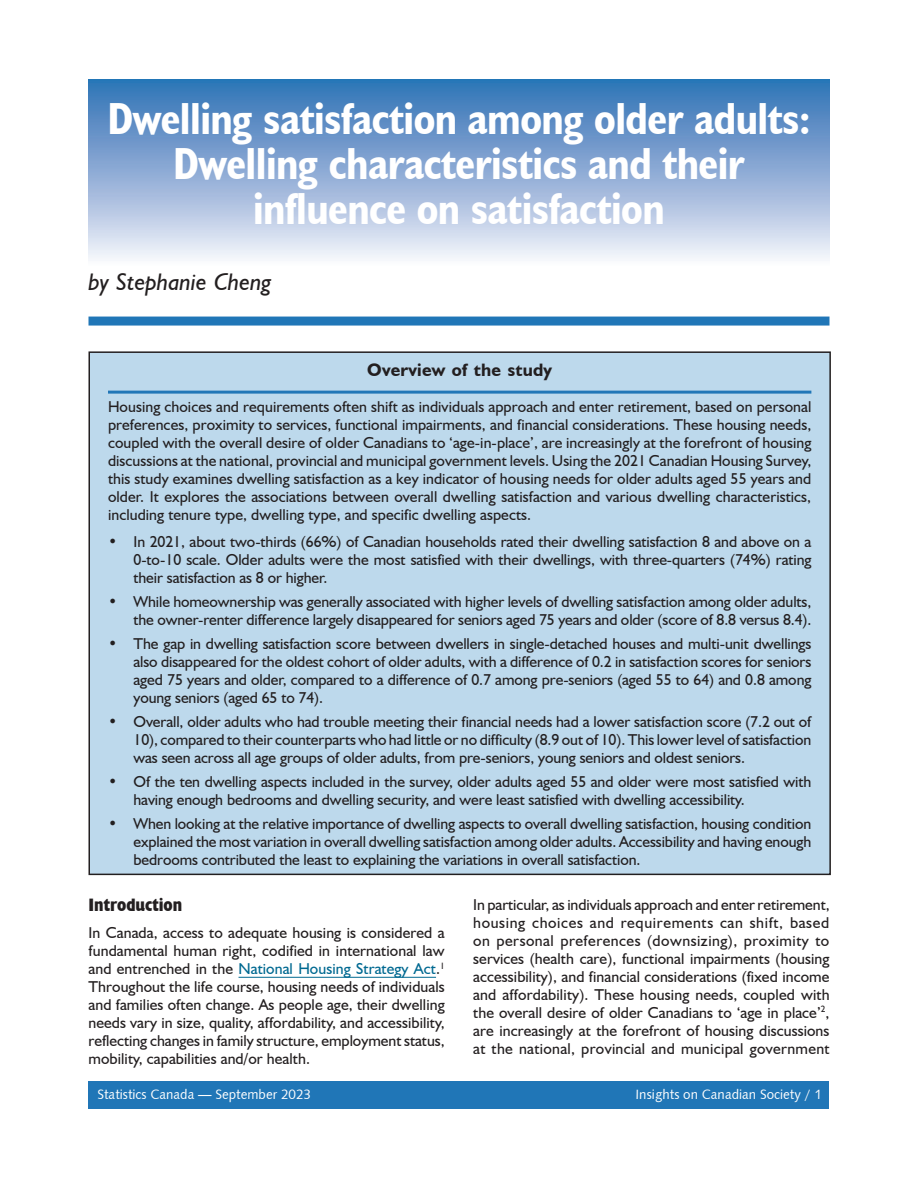
<style>
.page{position:relative;width:918px;height:1188px;background:#fff}
.page>*{position:absolute;margin:0;border:0;box-sizing:border-box;transform-origin:0 0}
.t1{font:700 condensed 45px/45px "Humanist 521 BT";letter-spacing:-.015em;color:#fff;text-align:center}
.t2{font:italic 24px "Humanist 521 BT";color:#231f20}
.t3{font:700 18px "Humanist 521 BT";letter-spacing:.01em;color:#231f20}
.t4{font:700 condensed 18px "Humanist 521 BT Xtra";color:#231f20}
.t5{font:15.75px/18px "Humanist 521 BT";letter-spacing:-.005em;color:#231f20;text-align:justify}
.t6{font:13.5px "Humanist 531 BT Roman A";color:#fff}
.s1{color:#006991}
</style>
<div class="page">
<div style="left:88px;top:1081px;width:742px;height:27px;background:#2076b7"></div>
<div style="left:88px;top:80px;width:742px;height:185px;background:linear-gradient(to bottom,#2c6eb4,#f6f2fa)"></div>
<div style="left:89px;top:352px;width:741px;height:522px;background:#bdd9ec"></div>
<hr style="left:108px;top:391px;width:703px;height:3px;background:#2076b7">
<div style="left:88px;top:317px;width:742px;height:9px;background:#2076b7"></div>
<hr style="left:239px;top:977px;width:197px;height:1px;background:#006991">
<h1 class="t1" style="left:107px;top:95px;width:705px">Dwelling satisfaction among older adults:<br>Dwelling characteristics and their influence on satisfaction</h1>
<h2 class="t2" style="left:88px;top:267px;width:185px">by Stephanie Cheng</h2>
<p class="t3" style="left:367px;top:358px;width:186px">Overview of the study</p>
<p class="t5" style="left:108px;top:397px;width:705px">Housing choices and requirements often shift as individuals approach and enter retirement, based on personal preferences, proximity to services, functional impairments, and financial considerations. These housing needs, coupled with the overall desire of older Canadians to ‘age-in-place’, are increasingly at the forefront of housing discussions at the national, provincial and municipal government levels. Using the 2021 Canadian Housing Survey, this study examines dwelling satisfaction as a key indicator of housing needs for older adults aged 55 years and older. It explores the associations between overall dwelling satisfaction and various dwelling characteristics, including tenure type, dwelling type, and specific dwelling aspects.</p>
<p class="t5" style="left:133px;top:532px;width:680px;text-indent:-25px">• In 2021, about two-thirds (66%) of Canadian households rated their dwelling satisfaction 8 and above on a 0-to-10 scale. Older adults were the most satisfied with their dwellings, with three-quarters (74%) rating their satisfaction as 8 or higher.</p>
<p class="t5" style="left:108px;top:592px;width:705px;text-align:right">• While homeownership was generally associated with higher levels of dwelling satisfaction among older adults, the owner-renter difference largely disappeared for seniors aged 75 years and older (score of 8.8 versus 8.4).</p>
<p class="t5" style="left:133px;top:634px;width:680px;text-indent:-25px">• The gap in dwelling satisfaction score between dwellers in single-detached houses and multi-unit dwellings also disappeared for the oldest cohort of older adults, with a difference of 0.2 in satisfaction scores for seniors aged 75 years and older, compared to a difference of 0.7 among pre-seniors (aged 55 to 64) and 0.8 among young seniors (aged 65 to 74).</p>
<p class="t5" style="left:133px;top:712px;width:679px;text-indent:-25px">• Overall, older adults who had trouble meeting their financial needs had a lower satisfaction score (7.2 out of 10), compared to their counterparts who had little or no difficulty (8.9 out of 10). This lower level of satisfaction was seen across all age groups of older adults, from pre-seniors, young seniors and oldest seniors.</p>
<p class="t5" style="left:133px;top:772px;width:679px;text-indent:-25px">• Of the ten dwelling aspects included in the survey, older adults aged 55 and older were most satisfied with having enough bedrooms and dwelling security, and were least satisfied with dwelling accessibility.</p>
<p class="t5" style="left:133px;top:814px;width:679px;text-indent:-25px">• When looking at the relative importance of dwelling aspects to overall dwelling satisfaction, housing condition explained the most variation in overall dwelling satisfaction among older adults. Accessibility and having enough bedrooms contributed the least to explaining the variations in overall satisfaction.</p>
<p class="t4" style="left:88px;top:894px;width:95px">Introduction</p>
<p class="t5" style="left:88px;top:924px;width:358px">In Canada, access to adequate housing is considered a fundamental human right, codified in international law and entrenched in the <span class="s1">National Housing Strategy Act</span>.<sup>1<br></sup>Throughout the life course, housing needs of individuals and families often change. As people age, their dwelling needs vary in size, quality, affordability, and accessibility, reflecting changes in family structure, employment status, mobility, capabilities and/or health.</p>
<p class="t5" style="left:473px;top:895px;width:358px">In particular, as individuals approach and enter retirement, housing choices and requirements can shift, based on personal preferences (downsizing), proximity to services (health care), functional impairments (housing accessibility), and financial considerations (fixed income and affordability). These housing needs, coupled with the overall desire of older Canadians to ‘age in place’<sup>2</sup>, are increasingly at the forefront of housing discussions at the national, provincial and municipal government</p>
<p class="t6" style="left:98px;top:1086px;width:215px">Statistics Canada — September 2023</p>
<p class="t6" style="left:636px;top:1086px;width:188px">Insights on Canadian Society / 1</p>
</div>
